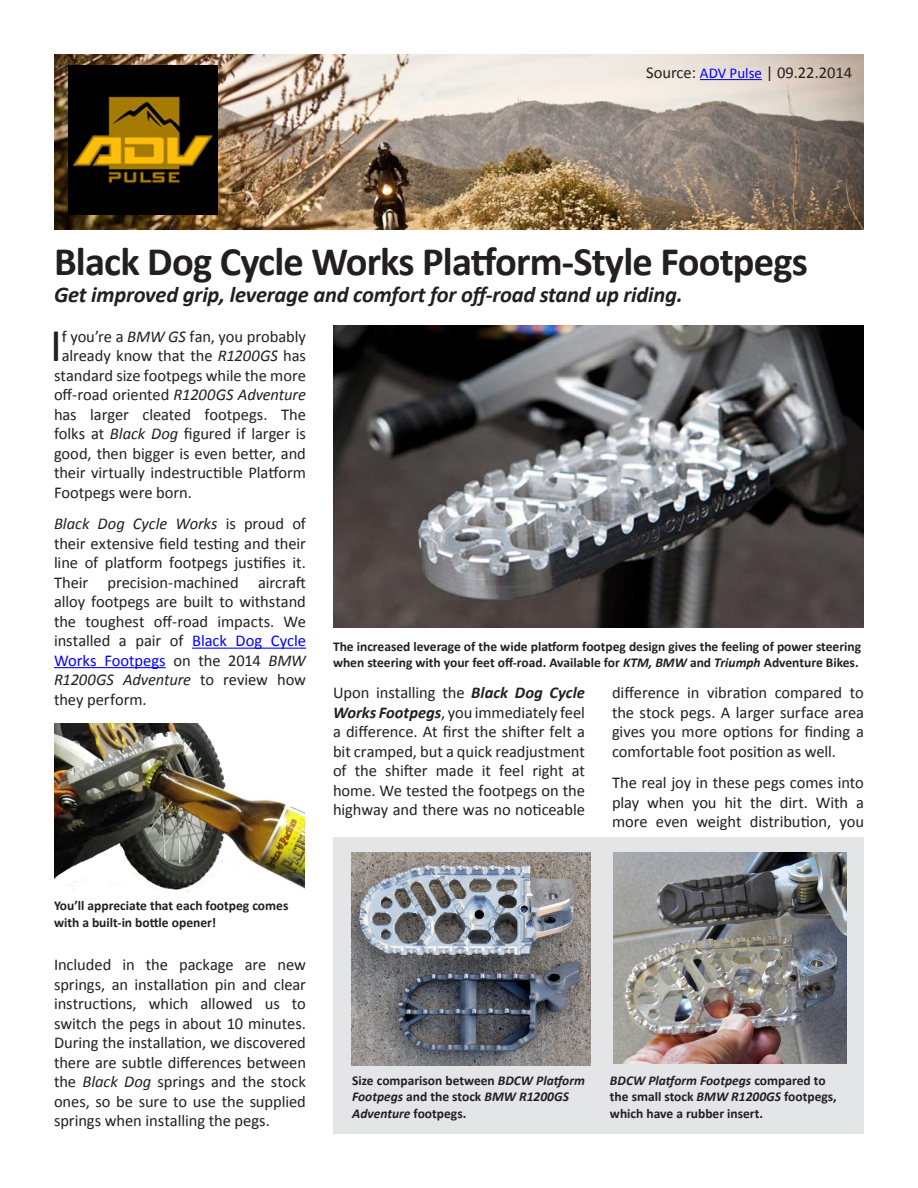
<style>
.page{position:relative;width:918px;height:1188px;background:#fff}
.page>*{position:absolute;margin:0;border:0;box-sizing:border-box;transform-origin:0 0}
.t1{font:47.25px "Calibri";color:#231f20}
.t2{font:700 40.5px "Calibri";letter-spacing:-.02em;color:#231f20}
.t3{font:italic 700 22.5px "Calibri";letter-spacing:-.01em;color:#231f20}
.t4{font:16.5px/19.5px "Calibri";letter-spacing:-.005em;color:#231f20;text-align:justify}
.t5{font:700 13.5px/16.5px "Calibri";color:#231f20}
.s1{font-size:15px;color:#00f}
.s2{font-style:italic}
.s3{color:#00f}
.s4{font-weight:700;font-style:italic}
</style>
<div class="page">
<hr style="left:192px;top:648px;width:114px;height:1px;background:#00f">
<hr style="left:54px;top:667px;width:112px;height:1px;background:#00f">
<img style="left:333px;top:326px;width:531px;height:301px">
<img style="left:54px;top:724px;width:251px;height:166px">
<img style="left:55px;top:54px;width:809px;height:175px">
<img style="left:68px;top:66px;width:150px;height:149px">
<hr style="left:700px;top:79px;width:62px;height:1px;background:#00f">
<div style="left:333px;top:837px;width:531px;height:297px;background:#e4e5e7"></div>
<img style="left:352px;top:852px;width:239px;height:213px">
<img style="left:613px;top:852px;width:233px;height:212px">
<p class="t4" style="left:646px;top:63px;width:208px">Source: <span class="s1">ADV Pulse</span> | 09.22.2014</p>
<p class="t2" style="left:54px;top:236px;width:755px">Black Dog Cycle Works Platform-Style Footpegs</p>
<p class="t3" style="left:54px;top:280px;width:630px">Get improved grip, leverage and comfort for off-road stand up riding.</p>
<p class="t1" style="left:50px;top:316px;width:13px">I</p>
<p class="t4" style="left:62px;top:327px;width:246px">f you’re a <span class="s2">BMW GS</span> fan, you probably</p>
<p class="t4" style="left:62px;top:346px;width:246px">already know that the <span class="s2">R1200GS</span> has</p>
<p class="t4" style="left:54px;top:366px;width:253px">standard size footpegs while the more</p>
<p class="t4" style="left:54px;top:385px;width:254px">off-road oriented <span class="s2">R1200GS Adventure</span></p>
<p class="t4" style="left:54px;top:405px;width:254px">has larger cleated footpegs. The</p>
<p class="t4" style="left:54px;top:424px;width:253px">folks at <span class="s2">Black Dog</span> figured if larger is</p>
<p class="t4" style="left:54px;top:444px;width:253px">good, then bigger is even better, and</p>
<p class="t4" style="left:54px;top:463px;width:254px">their virtually indestructible Platform</p>
<p class="t4" style="left:54px;top:483px;width:140px">Footpegs were born.</p>
<p class="t4" style="left:54px;top:514px;width:254px"><span class="s2">Black Dog Cycle Works</span> is proud of their extensive field testing and their line of platform footpegs justifies it.<br>Their precision-machined aircraft alloy footpegs are built to withstand the toughest off-road impacts. We installed a pair of <span class="s3">Black Dog Cycle Works Footpegs</span> on the 2014 <span class="s2">BMW R1200GS Adventure</span> to review how they perform.</p>
<p class="t5" style="left:333px;top:638px;width:530px">The increased leverage of the wide platform footpeg design gives the feeling of power steering when steering with your feet off-road. Available for <span class="s2">KTM, BMW</span> and <span class="s2">Triumph</span> Adventure Bikes.</p>
<p class="t4" style="left:333px;top:683px;width:254px">Upon installing the <span class="s4">Black Dog Cycle Works Footpegs</span>, you immediately feel a difference. At first the shifter felt a bit cramped, but a quick readjustment of the shifter made it feel right at home. We tested the footpegs on the highway and there was no noticeable</p>
<p class="t4" style="left:612px;top:683px;width:254px">difference in vibration compared to the stock pegs. A larger surface area gives you more options for finding a comfortable foot position as well.</p>
<p class="t4" style="left:612px;top:773px;width:254px">The real joy in these pegs comes into play when you hit the dirt. With a more even weight distribution, you</p>
<p class="t5" style="left:54px;top:897px;width:236px">You’ll appreciate that each footpeg comes with a built-in bottle opener!</p>
<p class="t4" style="left:54px;top:955px;width:254px">Included in the package are new springs, an installation pin and clear instructions, which allowed us to switch the pegs in about 10 minutes.<br>During the installation, we discovered there are subtle differences between the <span class="s2">Black Dog</span> springs and the stock ones, so be sure to use the supplied springs when installing the pegs.</p>
<p class="t5" style="left:352px;top:1072px;width:234px">Size comparison between <span class="s2">BDCW Platform<br>Footpegs</span> and the stock <span class="s2">BMW R1200GS<br>Adventure</span> footpegs.</p>
<p class="t5" style="left:610px;top:1072px;width:228px"><span class="s2">BDCW Platform Footpegs</span> compared to the small stock <span class="s2">BMW R1200GS</span> footpegs, which have a rubber insert.</p>
</div>
